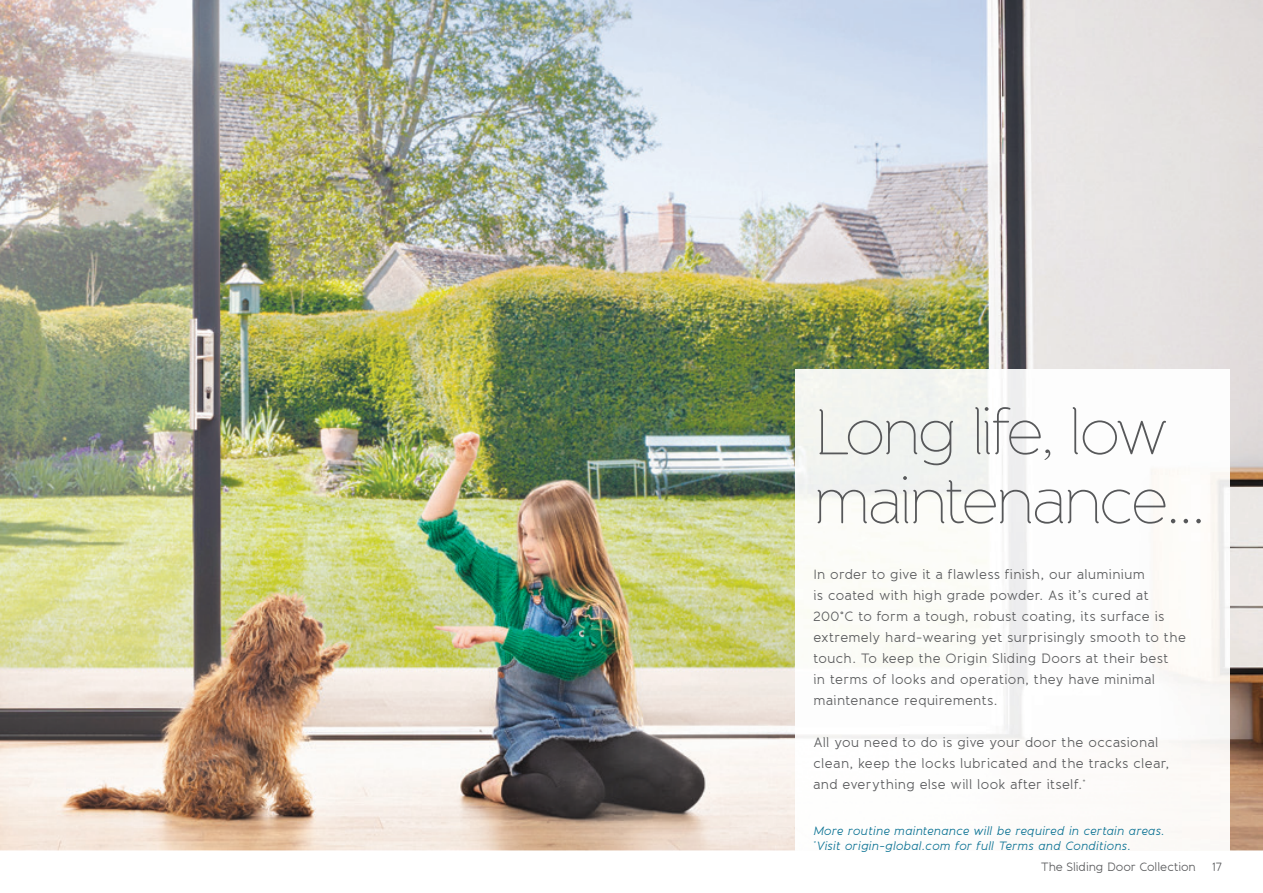
<style>
.page{position:relative;width:1263px;height:893px;background:#fff}
.page>*{position:absolute;margin:0;border:0;box-sizing:border-box;transform-origin:0 0}
.t1{font:100 64.5px/69px "Banda";letter-spacing:-.055em;color:#57585a}
.t2{font:13.5px/21px "Banda";letter-spacing:.02em;color:#57585a}
.t3{font:italic 12px/15px "Banda";letter-spacing:.005em;color:#056f91}
.t4{font:12px "Banda";letter-spacing:-.01em;color:#57585a}
</style>
<div class="page">
<img style="left:0;top:0;width:1263px;height:850px">
<img style="left:795px;top:370px;width:435px;height:480px">
<h1 class="t1" style="left:813px;top:398px;width:394px">Long life, low maintenance...</h1>
<p class="t2" style="left:813px;top:564px;width:374px">In order to give it a flawless finish, our aluminium<br>is coated with high grade powder. As it’s cured at 200°C to form a tough, robust coating, its surface is extremely hard-wearing yet surprisingly smooth to the touch. To keep the Origin Sliding Doors at their best<br>in terms of looks and operation, they have minimal maintenance requirements.</p>
<p class="t2" style="left:813px;top:732px;width:357px">All you need to do is give your door the occasional clean, keep the locks lubricated and the tracks clear, and everything else will look after itself.<sup>*</sup></p>
<p class="t3" style="left:813px;top:824px;width:353px">More routine maintenance will be required in certain areas. <sup>*</sup>Visit origin-global.com for full Terms and Conditions.</p>
<p class="t4" style="left:1041px;top:859px;width:157px">The Sliding Door Collection</p>
<p class="t4" style="left:1212px;top:859px;width:11px">17</p>
</div>
